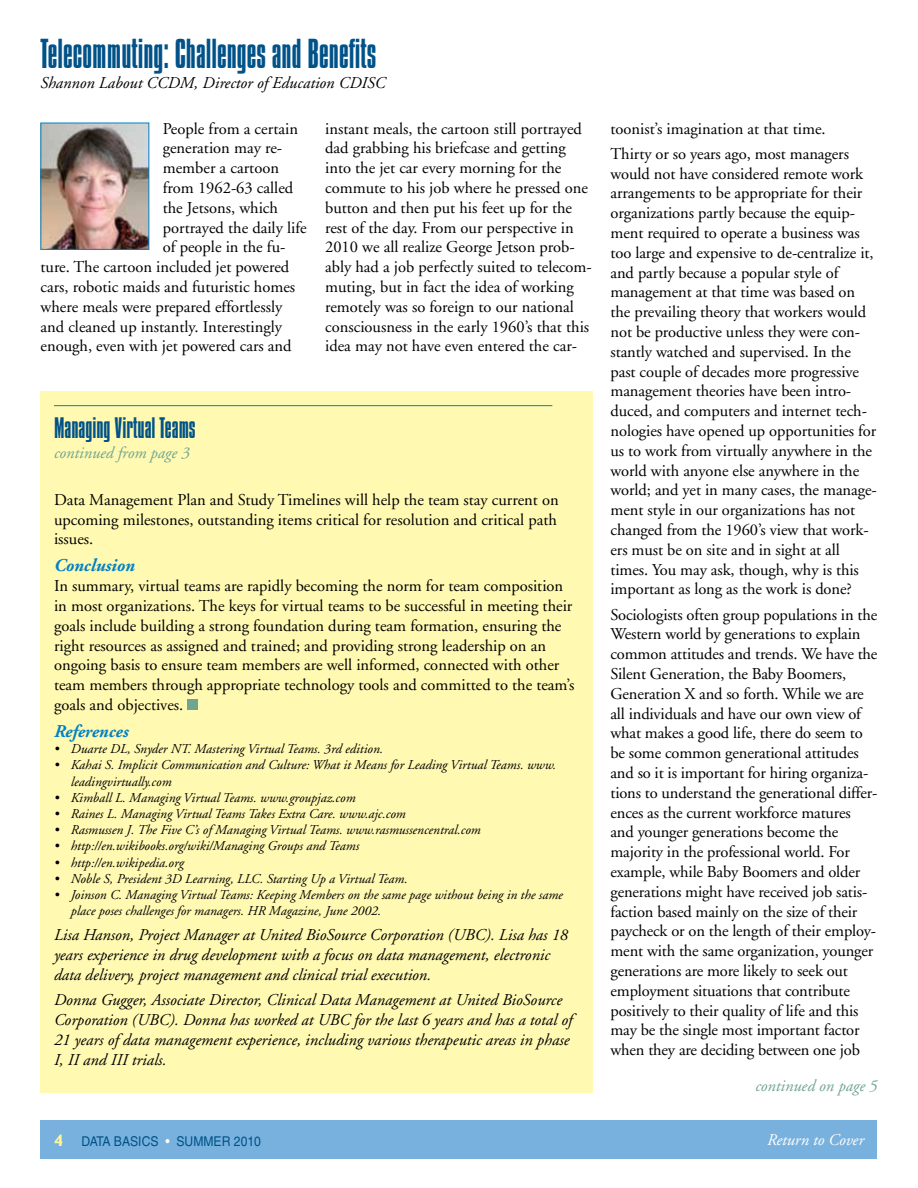
<style>
.page{position:relative;width:918px;height:1188px;background:#fff}
.page>*{position:absolute;margin:0;border:0;box-sizing:border-box;transform-origin:0 0}
.t1{font:300 36px "Compacta BT";color:#005288}
.t2{font:300 25.5px "Compacta BT";color:#005288}
.t3{font:italic 700 18px "Adobe Garamond";color:#0081c6}
.t4{font:16.5px/19.8px "Adobe Garamond";letter-spacing:-.005em;color:#000}
.t5{font:italic 16.5px/19.8px "Adobe Garamond";color:#000}
.t6{font:italic 16.5px "Adobe Garamond";color:#72a492}
.t7{font:italic 16.5px "Adobe Garamond";color:#fff}
.t8{font:italic 13.5px/16.2px "Adobe Garamond";color:#000}
.t9{font:condensed 13.5px "Helvetica";color:#005288;scale:1.1 1}
.s1{font-family:"Gill Sans";font-weight:700;font-stretch:normal;font-size:16.5px;color:#fff797}
.s2{color:#fff}
</style>
<div class="page">
<div style="left:40px;top:1120px;width:838px;height:40px;background:#78b1de"></div>
<div style="left:40px;top:392px;width:553px;height:702px;background:#fff9b1"></div>
<div style="left:187px;top:699px;width:11px;height:11px;background:#72a492"></div>
<hr style="left:54px;top:405px;width:498px;height:1px;background:#0081c6">
<img style="left:42px;top:125px;width:105px;height:123px">
<div style="left:40px;top:123px;width:109px;height:127px;border:1px solid #0081c6"></div>
<h1 class="t1" style="left:40px;top:33px;width:337px">Telecommuting: Challenges and Benefits</h1>
<p class="t5" style="left:40px;top:73px;width:347px">Shannon Labout CCDM, Director of Education CDISC</p>
<p class="t4" style="left:163px;top:119px;width:137px">People from a certain</p>
<p class="t4" style="left:163px;top:139px;width:121px">generation may re-</p>
<p class="t4" style="left:163px;top:158px;width:118px">member a cartoon</p>
<p class="t4" style="left:163px;top:178px;width:132px">from 1962-63 called</p>
<p class="t4" style="left:163px;top:198px;width:117px">the Jetsons, which</p>
<p class="t4" style="left:163px;top:218px;width:145px">portrayed the daily life</p>
<p class="t4" style="left:163px;top:238px;width:124px">of people in the fu-</p>
<p class="t4" style="left:40px;top:257px;width:250px">ture. The cartoon included jet powered</p>
<p class="t4" style="left:40px;top:277px;width:256px">cars, robotic maids and futuristic homes</p>
<p class="t4" style="left:40px;top:297px;width:243px">where meals were prepared effortlessly</p>
<p class="t4" style="left:40px;top:317px;width:243px">and cleaned up instantly. Interestingly</p>
<p class="t4" style="left:40px;top:337px;width:253px">enough, even with jet powered cars and</p>
<p class="t4" style="left:325px;top:119px;width:268px">instant meals, the cartoon still portrayed dad grabbing his briefcase and getting into the jet car every morning for the commute to his job where he pressed one button and then put his feet up for the rest of the day. From our perspective in 2010 we all realize George Jetson prob&shy;ably had a job perfectly suited to telecom&shy;muting, but in fact the idea of working remotely was so foreign to our national consciousness in the early 1960’s that this idea may not have even entered the car-</p>
<p class="t4" style="left:610px;top:116px;width:240px;line-height:25.2px">toonist’s imagination at that time.<br>Thirty or so years ago, most managers</p>
<p class="t4" style="left:610px;top:164px;width:268px">would not have considered remote work arrangements to be appropriate for their organizations partly because the equip&shy;ment required to operate a business was too large and expensive to de-centralize it, and partly because a popular style of management at that time was based on the prevailing theory that workers would not be productive unless they were con&shy;stantly watched and supervised. In the past couple of decades more progressive management theories have been intro&shy;duced, and computers and internet tech&shy;nologies have opened up opportunities for us to work from virtually anywhere in the world with anyone else anywhere in the world; and yet in many cases, the manage&shy;ment style in our organizations has not changed from the 1960’s view that work&shy;ers must be on site and in sight at all times. You may ask, though, why is this important as long as the work is done?</p>
<p class="t4" style="left:610px;top:605px;width:269px">Sociologists often group populations in the Western world by generations to explain common attitudes and trends. We have the Silent Generation, the Baby Boomers, Generation X and so forth. While we are all individuals and have our own view of what makes a good life, there do seem to be some common generational attitudes and so it is important for hiring organiza&shy;tions to understand the generational differ&shy;ences as the current workforce matures and younger generations become the majority in the professional world. For example, while Baby Boomers and older generations might have received job satis&shy;faction based mainly on the size of their paycheck or on the length of their employ&shy;ment with the same organization, younger generations are more likely to seek out employment situations that contribute positively to their quality of life and this may be the single most important factor when they are deciding between one job</p>
<p class="t6" style="left:755px;top:1077px;width:124px">continued on page 5</p>
<h2 class="t2" style="left:54px;top:413px;width:143px">Managing Virtual Teams</h2>
<p class="t6" style="left:54px;top:444px;width:137px">continued from page 3</p>
<p class="t4" style="left:54px;top:490px;width:506px;text-align:justify">Data Management Plan and Study Timelines will help the team stay current on upcoming milestones, outstanding items critical for resolution and critical path issues.</p>
<p class="t3" style="left:54px;top:556px;width:83px">Conclusion</p>
<p class="t4" style="left:54px;top:577px;width:522px">In summary, virtual teams are rapidly becoming the norm for team composition in most organizations. The keys for virtual teams to be successful in meeting their goals include building a strong foundation during team formation, ensuring the right resources as assigned and trained; and providing strong leadership on an ongoing basis to ensure team members are well informed, connected with other team members through appropriate technology tools and committed to the team’s goals and objectives.</p>
<p class="t3" style="left:54px;top:721px;width:76px">References</p>
<p class="t8" style="left:54px;top:741px;width:331px">• Duarte DL, Snyder NT. Mastering Virtual Teams. 3rd edition.</p>
<p class="t8" style="left:71px;top:757px;width:487px;text-indent:-17px">• Kahai S. Implicit Communication and Culture: What it Means for Leading Virtual Teams. www. leadingvirtually.com</p>
<p class="t8" style="left:54px;top:790px;width:303px">• Kimball L. Managing Virtual Teams. www.groupjaz.com</p>
<p class="t8" style="left:54px;top:806px;width:353px">• Raines L. Managing Virtual Teams Takes Extra Care. www.ajc.com</p>
<p class="t8" style="left:54px;top:822px;width:428px">• Rasmussen J. The Five C’s of Managing Virtual Teams. www.rasmussencentral.com</p>
<p class="t8" style="left:54px;top:838px;width:307px">• http://en.wikibooks.org/wiki/Managing Groups and Teams</p>
<p class="t8" style="left:54px;top:855px;width:131px">• http://en.wikipedia.org</p>
<p class="t8" style="left:54px;top:871px;width:355px">• Noble S, President 3D Learning, LLC. Starting Up a Virtual Team.</p>
<p class="t8" style="left:71px;top:887px;width:494px;text-indent:-17px">• Joinson C. Managing Virtual Teams: Keeping Members on the same page without being in the same place poses challenges for managers. HR Magazine, June 2002.</p>
<p class="t5" style="left:54px;top:926px;width:516px">Lisa Hanson, Project Manager at United BioSource Corporation (UBC). Lisa has 18 years experience in drug development with a focus on data management, electronic data delivery, project management and clinical trial execution.</p>
<p class="t5" style="left:54px;top:991px;width:520px">Donna Gugger, Associate Director, Clinical Data Management at United BioSource Corporation (UBC). Donna has worked at UBC for the last 6 years and has a total of 21 years of data management experience, including various therapeutic areas in phase I, II and III trials.</p>
<p class="t9" style="left:54px;top:1133px;width:190px"><span class="s1">4</span> DATA BASICS <span class="s2">•</span> SUMMER 2010</p>
<p class="t7" style="left:767px;top:1131px;width:98px">Return to Cover</p>
</div>
